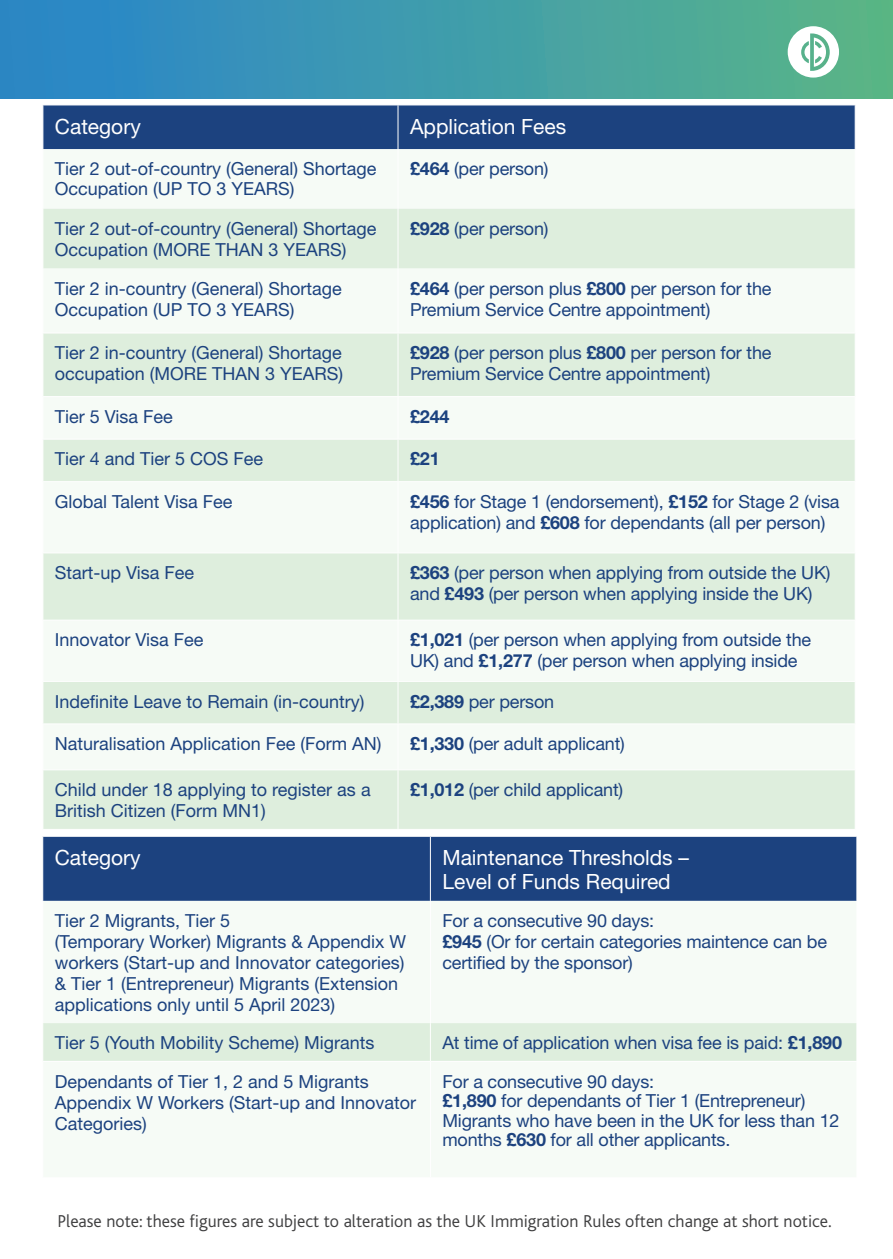
<style>
.page{position:relative;width:893px;height:1259px;background:#fff}
.page>*{position:absolute;margin:0;border:0;box-sizing:border-box;transform-origin:0 0}
.t1{font:21px/24px "Helvetica Neue";color:#fff}
.t2{font:18px/21px "Helvetica Neue";color:#1c427f}
.t3{font:300 18px "Bliss";color:#3e3e3f}
.t4{font:700 18px "Helvetica Neue";color:#1c427f}
.s1{font-weight:700}
</style>
<div class="page">
<div style="left:0;top:0;width:893px;height:99px;background:linear-gradient(to right,#2884cc,#5ab587)"></div>
<svg style="left:788px;top:26px;width:51px;height:52px"></svg>
<div style="left:43px;top:105px;width:812px;height:44px;background:#1c427f"></div>
<svg style="left:43px;top:209px;width:812px;height:620px;fill:#deeedd"></svg>
<hr style="left:397px;top:209px;width:1px;height:59px;background:#fff">
<hr style="left:397px;top:268px;width:1px;height:65px;background:#fff">
<hr style="left:43px;top:332px;width:355px;height:1px;background:#fff">
<hr style="left:398px;top:332px;width:457px;height:1px;background:#fff">
<hr style="left:397px;top:333px;width:1px;height:63px;background:#fff">
<hr style="left:43px;top:396px;width:355px;height:1px;background:#fff">
<hr style="left:398px;top:396px;width:457px;height:1px;background:#fff">
<hr style="left:397px;top:397px;width:1px;height:42px;background:#fff">
<hr style="left:43px;top:439px;width:355px;height:1px;background:#fff">
<hr style="left:398px;top:439px;width:457px;height:1px;background:#fff">
<hr style="left:397px;top:439px;width:1px;height:42px;background:#fff">
<hr style="left:43px;top:481px;width:355px;height:1px;background:#fff">
<hr style="left:398px;top:481px;width:457px;height:1px;background:#fff">
<hr style="left:397px;top:482px;width:1px;height:70px;background:#fff">
<hr style="left:397px;top:620px;width:1px;height:61px;background:#fff">
<hr style="left:397px;top:105px;width:1px;height:44px;background:#fff">
<hr style="left:43px;top:552px;width:355px;height:1px;background:#fff">
<hr style="left:43px;top:619px;width:355px;height:1px;background:#fff">
<hr style="left:398px;top:552px;width:457px;height:1px;background:#fff">
<hr style="left:397px;top:553px;width:1px;height:67px;background:#fff">
<hr style="left:398px;top:619px;width:457px;height:1px;background:#fff">
<hr style="left:43px;top:681px;width:355px;height:1px;background:#fff">
<hr style="left:398px;top:681px;width:457px;height:1px;background:#fff">
<hr style="left:397px;top:682px;width:1px;height:41px;background:#fff">
<hr style="left:397px;top:770px;width:1px;height:59px;background:#fff">
<hr style="left:43px;top:723px;width:355px;height:1px;background:#fff">
<hr style="left:43px;top:769px;width:355px;height:1px;background:#fff">
<hr style="left:398px;top:723px;width:457px;height:1px;background:#fff">
<hr style="left:397px;top:724px;width:1px;height:45px;background:#fff">
<hr style="left:398px;top:769px;width:457px;height:1px;background:#fff">
<div style="left:43px;top:837px;width:813px;height:64px;background:#1c427f"></div>
<div style="left:43px;top:1023px;width:813px;height:38px;background:#deeedd"></div>
<hr style="left:430px;top:1023px;width:1px;height:38px;background:#fff">
<hr style="left:430px;top:836px;width:1px;height:65px;background:#fff">
<p class="t1" style="left:55px;top:114px;width:87px">Category</p>
<p class="t1" style="left:410px;top:114px;width:158px">Application Fees</p>
<p class="t2" style="left:55px;top:159px;width:323px;line-height:19.8px">Tier 2 out-of-country (General) Shortage<br>Occupation (UP TO 3 YEARS)</p>
<p class="t2" style="left:410px;top:158px;width:140px"><span class="s1">£464</span> (per person)</p>
<p class="t2" style="left:55px;top:218px;width:323px">Tier 2 out-of-country (General) Shortage<br>Occupation (MORE THAN 3 YEARS)</p>
<p class="t2" style="left:410px;top:218px;width:140px"><span class="s1">£928</span> (per person)</p>
<p class="t2" style="left:55px;top:277px;width:289px">Tier 2 in-country (General) Shortage<br>Occupation (UP TO 3 YEARS)</p>
<p class="t2" style="left:410px;top:277px;width:363px"><span class="s1">£464</span> (per person plus <span class="s1">£800</span> per person for the<br>Premium Service Centre appointment)</p>
<p class="t2" style="left:55px;top:342px;width:290px">Tier 2 in-country (General) Shortage occupation (MORE THAN 3 YEARS)</p>
<p class="t2" style="left:410px;top:342px;width:363px"><span class="s1">£928</span> (per person plus <span class="s1">£800</span> per person for the<br>Premium Service Centre appointment)</p>
<p class="t2" style="left:55px;top:406px;width:120px">Tier 5 Visa Fee</p>
<p class="t4" style="left:410px;top:405px;width:41px">£244</p>
<p class="t2" style="left:55px;top:448px;width:210px">Tier 4 and Tier 5 COS Fee</p>
<p class="t4" style="left:410px;top:448px;width:31px">£21</p>
<p class="t2" style="left:55px;top:491px;width:179px">Global Talent Visa Fee</p>
<p class="t2" style="left:410px;top:491px;width:431px"><span class="s1">£456</span> for Stage 1 (endorsement), <span class="s1">£152</span> for Stage 2 (visa application) and <span class="s1">£608</span> for dependants (all per person)</p>
<p class="t2" style="left:55px;top:562px;width:141px">Start-up Visa Fee</p>
<p class="t2" style="left:410px;top:562px;width:422px"><span class="s1">£363</span> (per person when applying from outside the UK) and <span class="s1">£493</span> (per person when applying inside the UK)</p>
<p class="t2" style="left:55px;top:629px;width:150px">Innovator Visa Fee</p>
<p class="t2" style="left:410px;top:629px;width:403px"><span class="s1">£1,021</span> (per person when applying from outside the<br>UK) and <span class="s1">£1,277</span> (per person when applying inside</p>
<p class="t2" style="left:55px;top:690px;width:311px">Indefinite Leave to Remain (in-country)</p>
<p class="t2" style="left:410px;top:690px;width:146px"><span class="s1">£2,389</span> per person</p>
<p class="t2" style="left:55px;top:733px;width:328px">Naturalisation Application Fee (Form AN)</p>
<p class="t2" style="left:410px;top:733px;width:216px"><span class="s1">£1,330</span> (per adult applicant)</p>
<p class="t2" style="left:55px;top:779px;width:317px">Child under 18 applying to register as a<br>British Citizen (Form MN1)</p>
<p class="t2" style="left:410px;top:779px;width:215px"><span class="s1">£1,012</span> (per child applicant)</p>
<p class="t1" style="left:55px;top:845px;width:87px">Category</p>
<p class="t1" style="left:442px;top:845px;width:248px">Maintenance Thresholds –<br>Level of Funds Required</p>
<p class="t2" style="left:55px;top:910px;width:353px">Tier 2 Migrants, Tier 5<br>(Temporary Worker) Migrants &amp; Appendix W workers (Start-up and Innovator categories) &amp; Tier 1 (Entrepreneur) Migrants (Extension applications only until 5 April 2023)</p>
<p class="t2" style="left:442px;top:910px;width:386px">For a consecutive 90 days:<br><span class="s1">£945</span> (Or for certain categories maintence can be certified by the sponsor)</p>
<p class="t2" style="left:55px;top:1032px;width:321px">Tier 5 (Youth Mobility Scheme) Migrants</p>
<p class="t2" style="left:442px;top:1032px;width:401px">At time of application when visa fee is paid: <span class="s1">£1,890</span></p>
<p class="t2" style="left:55px;top:1070px;width:363px">Dependants of Tier 1, 2 and 5 Migrants<br>Appendix W Workers (Start-up and Innovator<br>Categories)</p>
<p class="t2" style="left:442px;top:1071px;width:399px;line-height:19.5px">For a consecutive 90 days:<br><span class="s1">£1,890</span> for dependants of Tier 1 (Entrepreneur)<br>Migrants who have been in the UK for less than 12 months <span class="s1">£630</span> for all other applicants.</p>
<p class="t3" style="left:58px;top:1211px;width:775px">Please note: these figures are subject to alteration as the UK Immigration Rules often change at short notice.</p>
</div>
